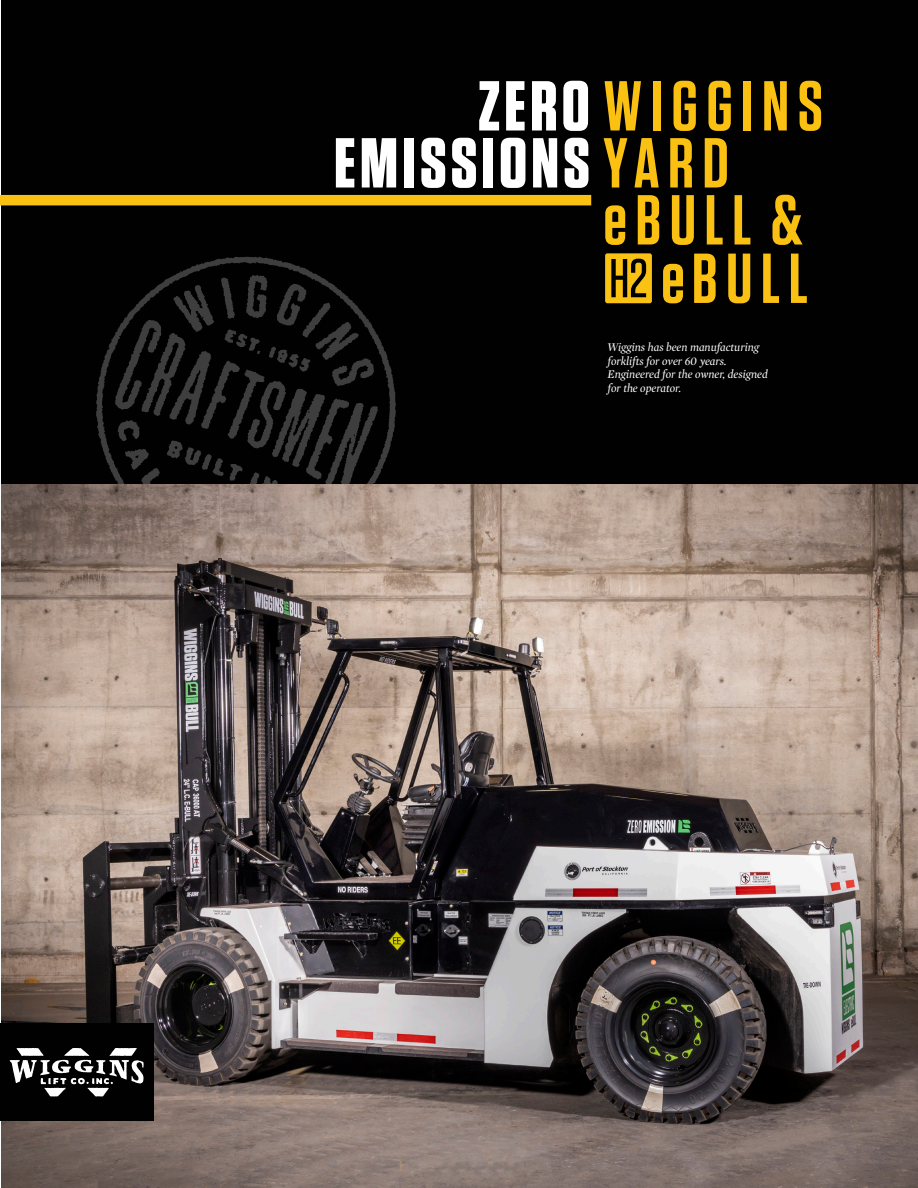
<style>
.page{position:relative;width:918px;height:1188px;background:#fff}
.page>*{position:absolute;margin:0;border:0;box-sizing:border-box;transform-origin:0 0}
.WLC_Brochure_Name{font:700 70.5px/57px "Tungsten";letter-spacing:.06em;color:#fff}
.WLC_Product_Title{font:600 70.5px "Tungsten";letter-spacing:.12em;color:#fbc112}
.WLC_Cover_Italic{font:italic 12px/13.5px "Mercury Display";color:#fff}
.s1{font-weight:600;color:#fbc112}
</style>
<div class="page">
<img style="left:1px;top:484px;width:917px;height:704px">
<div style="left:1px;top:0;width:917px;height:484px;background:#010101"></div>
<div style="left:0;top:195px;width:591px;height:10px;background:#fbc112"></div>
<svg style="left:96px;top:256px;width:300px;height:222px"></svg>
<svg style="left:115px;top:275px;width:263px;height:209px"></svg>
<svg style="left:605px;top:253px;width:47px;height:50px"></svg>
<div style="left:0;top:1023px;width:154px;height:97px;background:#010101"></div>
<svg style="left:10px;top:1048px;width:134px;height:49px"></svg>
<p class="WLC_Brochure_Name" style="left:334px;top:80px;width:490px;text-indent:144px">ZERO<span class="s1">WIGGINS<br></span>EMISSIONS<span class="s1">YARD</span></p>
<p class="WLC_Product_Title" style="left:603px;top:183px;width:200px">eBULL &amp;</p>
<p class="WLC_Product_Title" style="left:661px;top:241px;width:148px">eBULL</p>
<p class="WLC_Cover_Italic" style="left:608px;top:340px;width:162px">Wiggins has been manufacturing forklifts for over 60 years.<br>Engineered for the owner, designed for the operator.</p>
</div>
